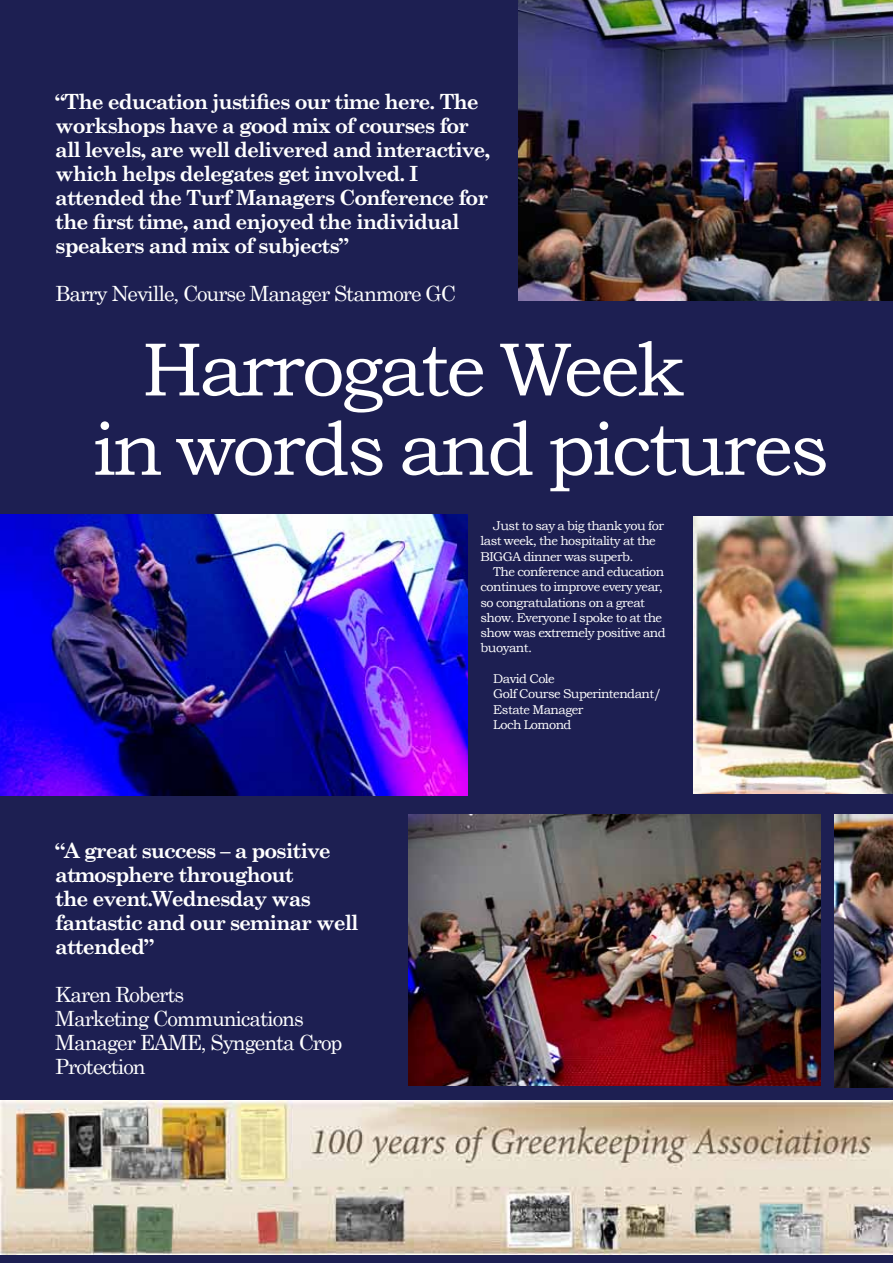
<style>
.page{position:relative;width:893px;height:1263px;background:#1d1f52}
.page>*{position:absolute;margin:0;border:0;box-sizing:border-box;transform-origin:0 0}
.t1{font:75.9px/79.3px "Bookman Old Style";letter-spacing:-.04em;color:#fff}
.t2{font:700 21px/24px "Century Schoolbook";letter-spacing:-.05em;color:#fff}
.t3{font:21px/24px "Century Schoolbook";letter-spacing:-.05em;color:#fff}
.t4{font:12.75px/15.3px "Bookman Old Style";letter-spacing:-.04em;color:#fff}
</style>
<div class="page">
<img style="left:834px;top:814px;width:59px;height:274px">
<img style="left:693px;top:517px;width:200px;height:276px">
<img style="left:0;top:1100px;width:893px;height:154px">
<img style="left:519px;top:0;width:374px;height:300px">
<img style="left:408px;top:814px;width:413px;height:271px">
<img style="left:0;top:514px;width:468px;height:281px">
<p class="t2" style="left:55px;top:89px;width:437px">“The education justifies our time here. The workshops have a good mix of courses for all levels, are well delivered and interactive, which helps delegates get involved. I attended the Turf Managers Conference for the first time, and enjoyed the individual speakers and mix of subjects”</p>
<p class="t3" style="left:55px;top:281px;width:402px">Barry Neville, Course Manager Stanmore GC</p>
<p class="t1" style="left:93px;top:330px;width:738px;text-indent:49px">Harrogate Week<br>in words and pictures</p>
<p class="t2" style="left:55px;top:838px;width:305px">“A great success – a positive atmosphere throughout<br>the event.Wednesday was fantastic and our seminar well attended”</p>
<p class="t3" style="left:55px;top:981px;width:289px">Karen Roberts<br>Marketing Communications<br>Manager EAME, Syngenta Crop<br>Protection</p>
<p class="t4" style="left:493px;top:518px;width:172px">Just to say a big thank you for</p>
<p class="t4" style="left:480px;top:533px;width:177px">last week, the hospitality at the</p>
<p class="t4" style="left:480px;top:549px;width:155px">BIGGA dinner was superb.</p>
<p class="t4" style="left:493px;top:564px;width:173px">The conference and education</p>
<p class="t4" style="left:480px;top:579px;width:184px">continues to improve every year,</p>
<p class="t4" style="left:480px;top:595px;width:166px">so congratulations on a great</p>
<p class="t4" style="left:480px;top:610px;width:183px">show. Everyone I spoke to at the</p>
<p class="t4" style="left:480px;top:625px;width:187px">show was extremely positive and</p>
<p class="t4" style="left:480px;top:640px;width:53px">buoyant.</p>
<p class="t4" style="left:493px;top:671px;width:170px">David Cole<br>Golf Course Superintendant/<br>Estate Manager<br>Loch Lomond</p>
</div>
